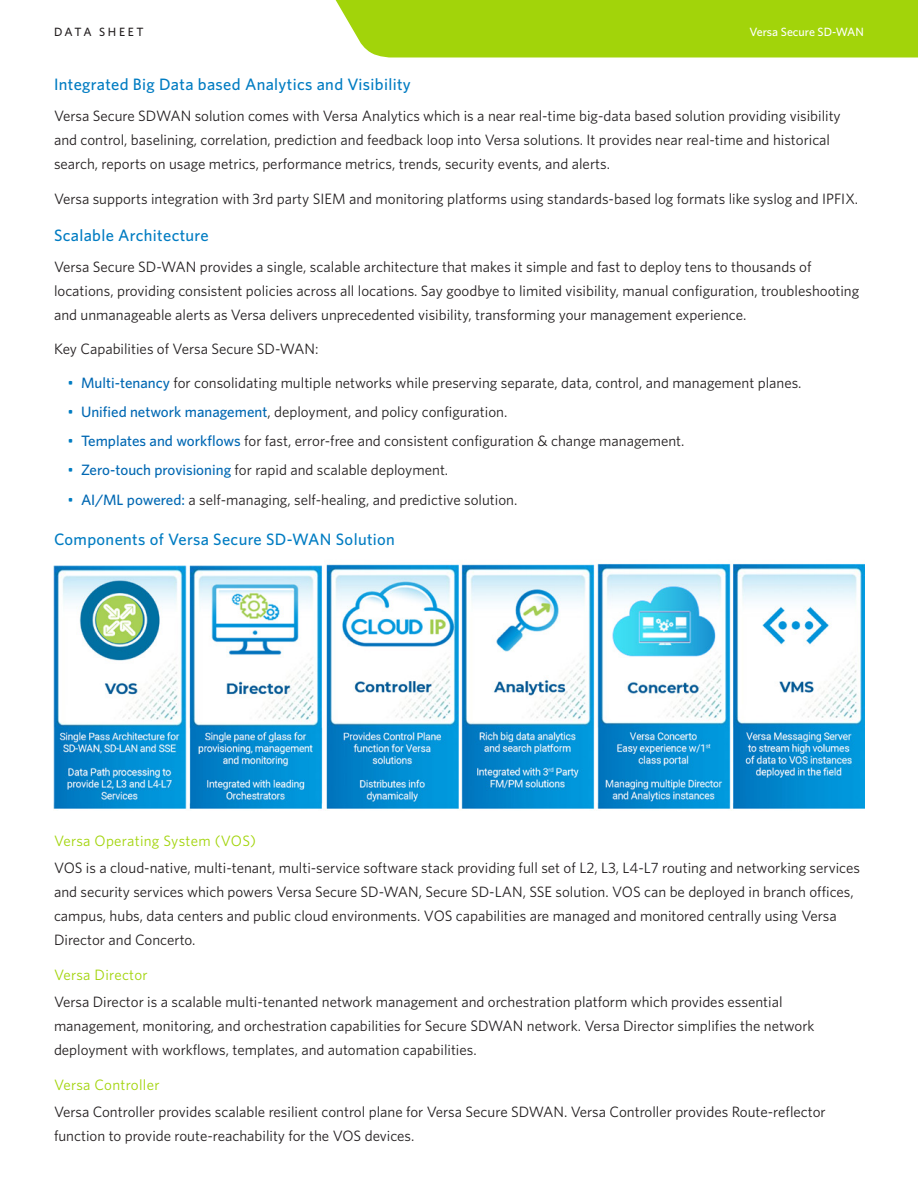
<style>
.page{position:relative;width:918px;height:1188px;background:#fff}
.page>*{position:absolute;margin:0;border:0;box-sizing:border-box;transform-origin:0 0}
.t1{font:500 16.5px "Whitney";letter-spacing:.02em;color:#007cc2}
.Main_Body_Text{font:15px/24px "Whitney";color:#231f20}
.t2{font:15px "Whitney";letter-spacing:.02em;color:#a2d40a}
.Highlight{font:500 12px "Whitney";color:#fff}
.Highlight-2{font:500 12px "Whitney";letter-spacing:.215em;color:#231f20}
.s1{color:#007cc2}
.s2{font-weight:500;color:#0168b3}
</style>
<div class="page">
<img style="left:54px;top:561px;width:810px;height:249px">
<div style="left:335px;top:0;width:583px;height:58px;background:#a2d40a"></div>
<p class="Highlight-2" style="left:54px;top:24px;width:91px">DATA SHEET</p>
<p class="Highlight" style="left:749px;top:24px;width:116px">Versa Secure SD-WAN</p>
<h1 class="t1" style="left:54px;top:73px;width:358px">Integrated Big Data based Analytics and Visibility</h1>
<p class="Main_Body_Text" style="left:54px;top:103px;width:788px">Versa Secure SDWAN solution comes with Versa Analytics which is a near real-time big-data based solution providing visibility and control, baselining, correlation, prediction and feedback loop into Versa solutions. It provides near real-time and historical search, reports on usage metrics, performance metrics, trends, security events, and alerts.</p>
<p class="Main_Body_Text" style="left:54px;top:186px;width:806px">Versa supports integration with 3rd party SIEM and monitoring platforms using standards-based log formats like syslog and IPFIX.</p>
<h1 class="t1" style="left:54px;top:224px;width:156px">Scalable Architecture</h1>
<p class="Main_Body_Text" style="left:54px;top:254px;width:807px">Versa Secure SD-WAN provides a single, scalable architecture that makes it simple and fast to deploy tens to thousands of locations, providing consistent policies across all locations. Say goodbye to limited visibility, manual configuration, troubleshooting and unmanageable alerts as Versa delivers unprecedented visibility, transforming your management experience.</p>
<p class="Main_Body_Text" style="left:54px;top:337px;width:266px">Key Capabilities of Versa Secure SD-WAN:</p>
<p class="Main_Body_Text" style="left:68px;top:370px;width:736px"><span class="s1">•</span> <span class="s2">Multi-tenancy</span> for consolidating multiple networks while preserving separate, data, control, and management planes.</p>
<p class="Main_Body_Text" style="left:68px;top:399px;width:441px"><span class="s1">•</span> <span class="s2">Unified network management</span>, deployment, and policy configuration.</p>
<p class="Main_Body_Text" style="left:68px;top:429px;width:619px"><span class="s1">•</span> <span class="s2">Templates and workflows</span> for fast, error-free and consistent configuration &amp; change management.</p>
<p class="Main_Body_Text" style="left:68px;top:458px;width:382px"><span class="s1">•</span> <span class="s2">Zero-touch provisioning</span> for rapid and scalable deployment.</p>
<p class="Main_Body_Text" style="left:68px;top:487px;width:451px"><span class="s1">•</span> <span class="s2">AI/ML powered:</span> a self-managing, self-healing, and predictive solution.</p>
<h1 class="t1" style="left:54px;top:528px;width:343px">Components of Versa Secure SD-WAN Solution</h1>
<h2 class="t2" style="left:54px;top:831px;width:204px">Versa Operating System (VOS)</h2>
<p class="Main_Body_Text" style="left:54px;top:855px;width:808px">VOS is a cloud-native, multi-tenant, multi-service software stack providing full set of L2, L3, L4-L7 routing and networking services and security services which powers Versa Secure SD-WAN, Secure SD-LAN, SSE solution. VOS can be deployed in branch offices, campus, hubs, data centers and public cloud environments. VOS capabilities are managed and monitored centrally using Versa Director and Concerto.</p>
<h2 class="t2" style="left:54px;top:965px;width:95px">Versa Director</h2>
<p class="Main_Body_Text" style="left:54px;top:989px;width:762px">Versa Director is a scalable multi-tenanted network management and orchestration platform which provides essential management, monitoring, and orchestration capabilities for Secure SDWAN network. Versa Director simplifies the network deployment with workflows, templates, and automation capabilities.</p>
<h2 class="t2" style="left:54px;top:1075px;width:107px">Versa Controller</h2>
<p class="Main_Body_Text" style="left:54px;top:1100px;width:773px">Versa Controller provides scalable resilient control plane for Versa Secure SDWAN. Versa Controller provides Route-reflector function to provide route-reachability for the VOS devices.</p>
</div>
